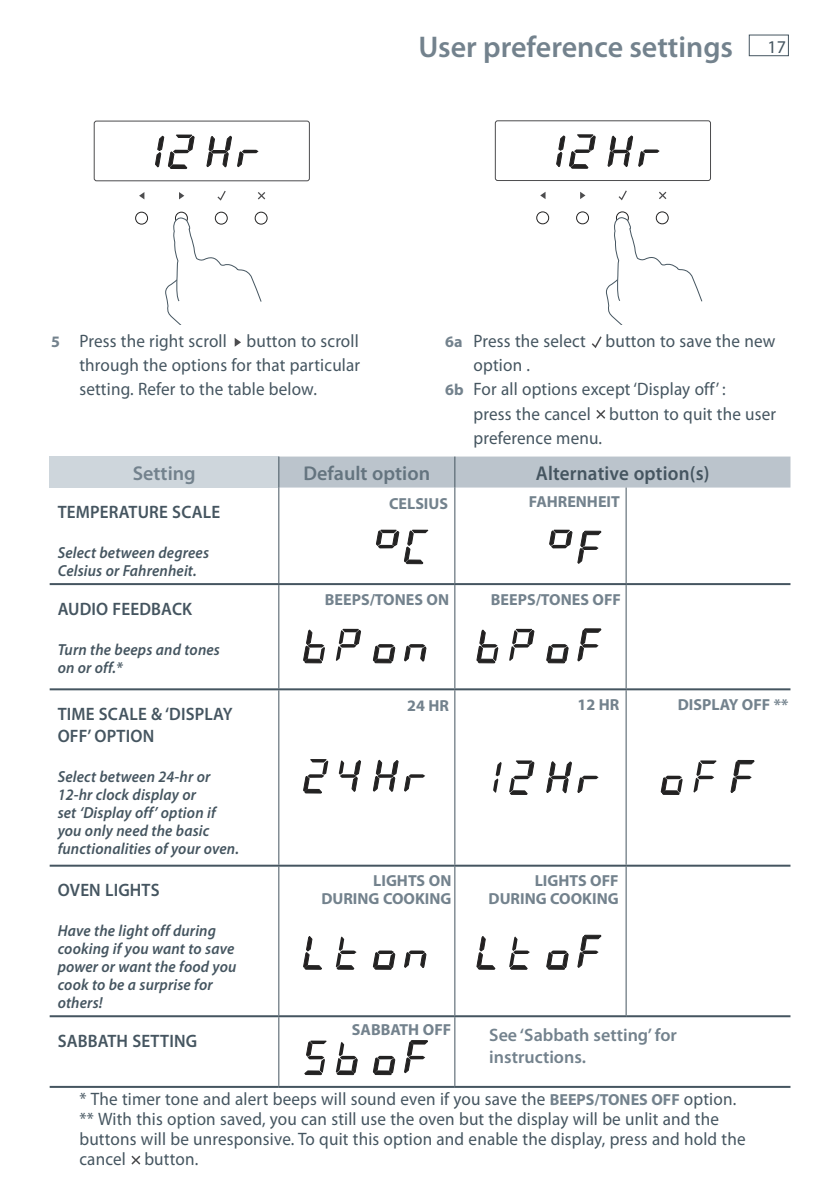
<style>
.page{position:relative;width:840px;height:1191px;background:#fff}
.page>*{position:absolute;margin:0;border:0;box-sizing:border-box;transform-origin:0 0}
.t1{font:600 30px "Myriad Pro";color:#73828d}
.t2{font:600 20px "Myriad Pro";letter-spacing:.01em;color:#455560;scale:.95 1}
.t3{font:600 20px "Myriad Pro";color:#64747f}
.t4{font:600 20px "Myriad Pro";color:#73828d}
.t5{font:18px/20px "Myriad Pro";letter-spacing:.01em;color:#455560;text-align:justify;scale:.95 1}
.t6{font:600 18px/22px "Myriad Pro";letter-spacing:.01em;color:#455560;scale:.95 1}
.t7{font:600 18px/22px "Myriad Pro";color:#73828d}
.t8{font:italic 600 16px/18px "Myriad Pro";letter-spacing:.01em;color:#455560;scale:.95 1}
.t9{font:700 16px/18px "Myriad Pro";color:#73828d;text-align:right}
.s1{font-weight:400;font-size:18px;color:#455560}
.s2{font-weight:700;font-size:16px;color:#73828d}
</style>
<div class="page">
<div style="left:748px;top:35px;width:40px;height:21px;border:1px solid #455560"></div>
<svg style="left:234px;top:338px;width:7px;height:9px"></svg>
<svg style="left:591px;top:336px;width:10px;height:12px"></svg>
<svg style="left:596px;top:410px;width:9px;height:9px"></svg>
<svg style="left:217px;top:191px;width:9px;height:10px"></svg>
<svg style="left:258px;top:192px;width:7px;height:7px"></svg>
<svg style="left:179px;top:192px;width:5px;height:7px"></svg>
<svg style="left:139px;top:192px;width:5px;height:7px"></svg>
<div style="left:135px;top:212px;width:13px;height:12px;border:1px solid #232222;border-radius:50%"></div>
<div style="left:254px;top:212px;width:13px;height:12px;border:1px solid #232222;border-radius:50%"></div>
<div style="left:175px;top:212px;width:13px;height:12px;border:1px solid #232222;border-radius:50%"></div>
<div style="left:215px;top:212px;width:12px;height:12px;border:1px solid #232222;border-radius:50%"></div>
<div style="left:94px;top:121px;width:215px;height:60px;border:1px solid #4c4c4e;border-radius:2px"></div>
<svg style="left:165px;top:216px;width:97px;height:109px"></svg>
<svg style="left:206px;top:135px;width:52px;height:33px"></svg>
<svg style="left:155px;top:134px;width:40px;height:35px"></svg>
<svg style="left:618px;top:190px;width:8px;height:10px"></svg>
<svg style="left:659px;top:192px;width:7px;height:7px"></svg>
<svg style="left:580px;top:192px;width:5px;height:7px"></svg>
<svg style="left:540px;top:192px;width:5px;height:7px"></svg>
<div style="left:536px;top:211px;width:12px;height:13px;border:1px solid #232222;border-radius:50%"></div>
<div style="left:655px;top:211px;width:13px;height:13px;border:1px solid #232222;border-radius:50%"></div>
<div style="left:576px;top:211px;width:12px;height:13px;border:1px solid #232222;border-radius:50%"></div>
<div style="left:615px;top:211px;width:13px;height:13px;border:1px solid #232222;border-radius:50%"></div>
<div style="left:494px;top:120px;width:216px;height:61px;border:1px solid #4c4c4e;border-radius:2px"></div>
<svg style="left:606px;top:216px;width:96px;height:109px"></svg>
<svg style="left:607px;top:135px;width:52px;height:32px"></svg>
<svg style="left:556px;top:134px;width:39px;height:35px"></svg>
<div style="left:50px;top:456px;width:229px;height:31px;background:#ced6dc"></div>
<div style="left:279px;top:456px;width:511px;height:31px;background:#bbc4cc"></div>
<hr style="left:278px;top:456px;width:1px;height:31px;background:#455560">
<hr style="left:278px;top:487px;width:1px;height:96px;background:#455560">
<hr style="left:50px;top:583px;width:404px;height:2px;background:#455560">
<hr style="left:278px;top:585px;width:1px;height:103px;background:#455560">
<hr style="left:278px;top:690px;width:1px;height:174px;background:#455560">
<hr style="left:50px;top:688px;width:404px;height:2px;background:#455560">
<hr style="left:50px;top:864px;width:404px;height:2px;background:#455560">
<hr style="left:278px;top:866px;width:1px;height:149px;background:#455560">
<hr style="left:278px;top:1017px;width:1px;height:68px;background:#455560">
<hr style="left:50px;top:1015px;width:229px;height:2px;background:#455560">
<hr style="left:50px;top:1085px;width:229px;height:2px;background:#455560">
<hr style="left:279px;top:1015px;width:175px;height:2px;background:#455560">
<hr style="left:279px;top:1085px;width:175px;height:2px;background:#455560">
<hr style="left:454px;top:456px;width:1px;height:31px;background:#455560">
<hr style="left:625px;top:583px;width:165px;height:2px;background:#455560">
<hr style="left:625px;top:688px;width:165px;height:2px;background:#455560">
<hr style="left:625px;top:864px;width:165px;height:2px;background:#455560">
<hr style="left:625px;top:1015px;width:165px;height:2px;background:#455560">
<hr style="left:454px;top:487px;width:1px;height:96px;background:#455560">
<hr style="left:625px;top:487px;width:1px;height:96px;background:#455560">
<hr style="left:454px;top:585px;width:1px;height:103px;background:#455560">
<hr style="left:625px;top:585px;width:1px;height:103px;background:#455560">
<hr style="left:454px;top:690px;width:1px;height:174px;background:#455560">
<hr style="left:625px;top:690px;width:1px;height:174px;background:#455560">
<hr style="left:454px;top:866px;width:1px;height:149px;background:#455560">
<hr style="left:625px;top:866px;width:1px;height:149px;background:#455560">
<hr style="left:454px;top:1017px;width:1px;height:68px;background:#455560">
<hr style="left:454px;top:583px;width:171px;height:2px;background:#455560">
<hr style="left:454px;top:688px;width:171px;height:2px;background:#455560">
<hr style="left:454px;top:864px;width:171px;height:2px;background:#455560">
<hr style="left:454px;top:1015px;width:171px;height:2px;background:#455560">
<hr style="left:454px;top:1085px;width:336px;height:2px;background:#455560">
<svg style="left:131px;top:1155px;width:9px;height:9px"></svg>
<svg style="left:549px;top:529px;width:53px;height:35px"></svg>
<svg style="left:476px;top:628px;width:126px;height:36px"></svg>
<svg style="left:493px;top:760px;width:106px;height:35px"></svg>
<svg style="left:476px;top:934px;width:126px;height:36px"></svg>
<svg style="left:660px;top:759px;width:95px;height:36px"></svg>
<svg style="left:376px;top:529px;width:53px;height:36px"></svg>
<svg style="left:303px;top:628px;width:124px;height:36px"></svg>
<svg style="left:303px;top:759px;width:123px;height:35px"></svg>
<svg style="left:303px;top:936px;width:124px;height:34px"></svg>
<svg style="left:304px;top:1040px;width:124px;height:36px"></svg>
<h1 class="t1" style="left:418px;top:35px;width:369px">User preference settings <span class="s1">17</span></h1>
<p class="t5" style="left:79px;top:331px;width:297px;line-height:24px;text-indent:-28px"><span class="s2">5</span> Press the right scroll button to scroll through the options for that particular setting. Refer to the table below.</p>
<p class="t5" style="left:445px;top:333px;width:349px"><span class="s2">6a</span> Press the select button to save the new</p>
<p class="t5" style="left:473px;top:357px;width:61px">option .</p>
<p class="t5" style="left:445px;top:381px;width:296px"><span class="s2">6b</span> For all options except ‘Display off’ :</p>
<p class="t5" style="left:473px;top:405px;width:320px">press the cancel button to quit the user</p>
<p class="t5" style="left:473px;top:429px;width:137px">preference menu.</p>
<p class="t4" style="left:133px;top:465px;width:64px">Setting</p>
<p class="t3" style="left:303px;top:465px;width:128px">Default option</p>
<p class="t2" style="left:535px;top:465px;width:184px">Alternative option(s)</p>
<p class="t6" style="left:58px;top:503px;width:172px">TEMPERATURE SCALE</p>
<p class="t8" style="left:58px;top:545px;width:161px">Select between degrees<br>Celsius or Fahrenheit.</p>
<p class="t6" style="left:58px;top:599px;width:143px">AUDIO FEEDBACK</p>
<p class="t8" style="left:58px;top:642px;width:172px">Turn the beeps and tones on or off.*</p>
<p class="t6" style="left:58px;top:704px;width:185px">TIME SCALE &amp; ‘DISPLAY<br>OFF’ OPTION</p>
<p class="t8" style="left:58px;top:769px;width:192px">Select between 24-hr or<br>12-hr clock display or<br>set ‘Display off’ option if you only need the basic functionalities of your oven.</p>
<p class="t6" style="left:58px;top:881px;width:109px">OVEN LIGHTS</p>
<p class="t8" style="left:58px;top:923px;width:190px">Have the light off during cooking if you want to save power or want the food you cook to be a surprise for others!</p>
<p class="t6" style="left:58px;top:1031px;width:148px">SABBATH SETTING</p>
<p class="t9" style="left:528px;top:494px;width:92px">FAHRENHEIT</p>
<p class="t9" style="left:389px;top:496px;width:60px">CELSIUS</p>
<p class="t9" style="left:325px;top:592px;width:126px">BEEPS/TONES ON</p>
<p class="t9" style="left:490px;top:592px;width:131px">BEEPS/TONES OFF</p>
<p class="t9" style="left:577px;top:697px;width:43px">12 HR</p>
<p class="t9" style="left:677px;top:697px;width:112px">DISPLAY OFF **</p>
<p class="t9" style="left:407px;top:698px;width:43px">24 HR</p>
<p class="t9" style="left:321px;top:873px;width:131px">LIGHTS ON<br>DURING COOKING</p>
<p class="t9" style="left:488px;top:873px;width:131px">LIGHTS OFF<br>DURING COOKING</p>
<p class="t9" style="left:351px;top:1022px;width:101px">SABBATH OFF</p>
<p class="t7" style="left:489px;top:1026px;width:189px">See ‘Sabbath setting’ for instructions.</p>
<p class="t5" style="left:79px;top:1091px;width:702px;text-align:left">* The timer tone and alert beeps will sound even if you save the <span class="s2">BEEPS/TONES OFF</span> option. ** With this option saved, you can still use the oven but the display will be unlit and the buttons will be unresponsive. To quit this option and enable the display, press and hold the cancel button.</p>
</div>
